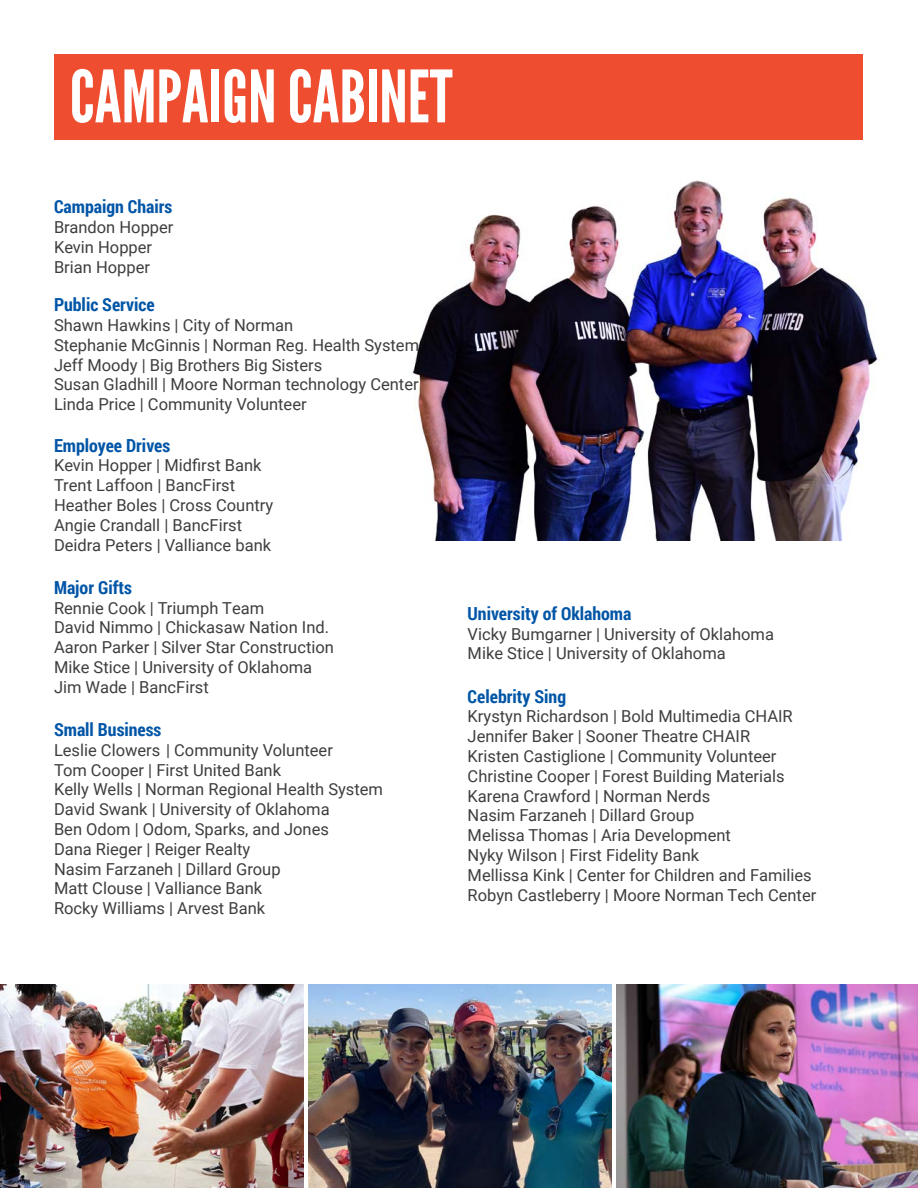
<style>
.page{position:relative;width:918px;height:1188px;background:#fff}
.page>*{position:absolute;margin:0;border:0;box-sizing:border-box;transform-origin:0 0}
.t1{font:72px "League Gothic";color:#fff}
.t2{font:700 18px "Roboto Condensed";color:#0155a7}
.t3{font:16.5px/19.8px "Roboto";color:#3e3e3f}
</style>
<div class="page">
<img style="left:412px;top:180px;width:466px;height:360px">
<div style="left:55px;top:54px;width:808px;height:86px;background:#ef4d30"></div>
<img style="left:0;top:985px;width:303px;height:203px">
<img style="left:308px;top:985px;width:304px;height:203px">
<img style="left:616px;top:985px;width:302px;height:203px">
<h1 class="t1" style="left:70px;top:54px;width:384px">CAMPAIGN CABINET</h1>
<p class="t2" style="left:54px;top:194px;width:120px">Campaign Chairs</p>
<p class="t3" style="left:54px;top:217px;width:121px">Brandon Hopper<br>Kevin Hopper<br>Brian Hopper</p>
<p class="t2" style="left:54px;top:292px;width:102px">Public Service</p>
<p class="t3" style="left:54px;top:315px;width:367px">Shawn Hawkins | City of Norman<br>Stephanie McGinnis | Norman Reg. Health System Jeff Moody | Big Brothers Big Sisters<br>Susan Gladhill | Moore Norman technology Center Linda Price | Community Volunteer</p>
<p class="t2" style="left:54px;top:433px;width:118px">Employee Drives</p>
<p class="t3" style="left:54px;top:455px;width:221px">Kevin Hopper | Midfirst Bank<br>Trent Laffoon | BancFirst<br>Heather Boles | Cross Country<br>Angie Crandall | BancFirst<br>Deidra Peters | Valliance bank</p>
<p class="t2" style="left:54px;top:575px;width:79px">Major Gifts</p>
<p class="t3" style="left:54px;top:597px;width:281px">Rennie Cook | Triumph Team<br>David Nimmo | Chickasaw Nation Ind.<br>Aaron Parker | Silver Star Construction<br>Mike Stice | University of Oklahoma<br>Jim Wade | BancFirst</p>
<p class="t2" style="left:54px;top:717px;width:109px">Small Business</p>
<p class="t3" style="left:54px;top:739px;width:331px">Leslie Clowers | Community Volunteer<br>Tom Cooper | First United Bank<br>Kelly Wells | Norman Regional Health System<br>David Swank | University of Oklahoma<br>Ben Odom | Odom, Sparks, and Jones<br>Dana Rieger | Reiger Realty<br>Nasim Farzaneh | Dillard Group<br>Matt Clouse | Valliance Bank<br>Rocky Williams | Arvest Bank</p>
<p class="t2" style="left:468px;top:601px;width:165px">University of Oklahoma</p>
<p class="t3" style="left:468px;top:623px;width:308px">Vicky Bumgarner | University of Oklahoma<br>Mike Stice | University of Oklahoma</p>
<p class="t2" style="left:468px;top:683px;width:100px">Celebrity Sing</p>
<p class="t3" style="left:468px;top:706px;width:350px">Krystyn Richardson | Bold Multimedia CHAIR Jennifer Baker | Sooner Theatre CHAIR<br>Kristen Castiglione | Community Volunteer Christine Cooper | Forest Building Materials Karena Crawford | Norman Nerds<br>Nasim Farzaneh | Dillard Group<br>Melissa Thomas | Aria Development<br>Nyky Wilson | First Fidelity Bank<br>Mellissa Kink | Center for Children and Families Robyn Castleberry | Moore Norman Tech Center</p>
</div>
